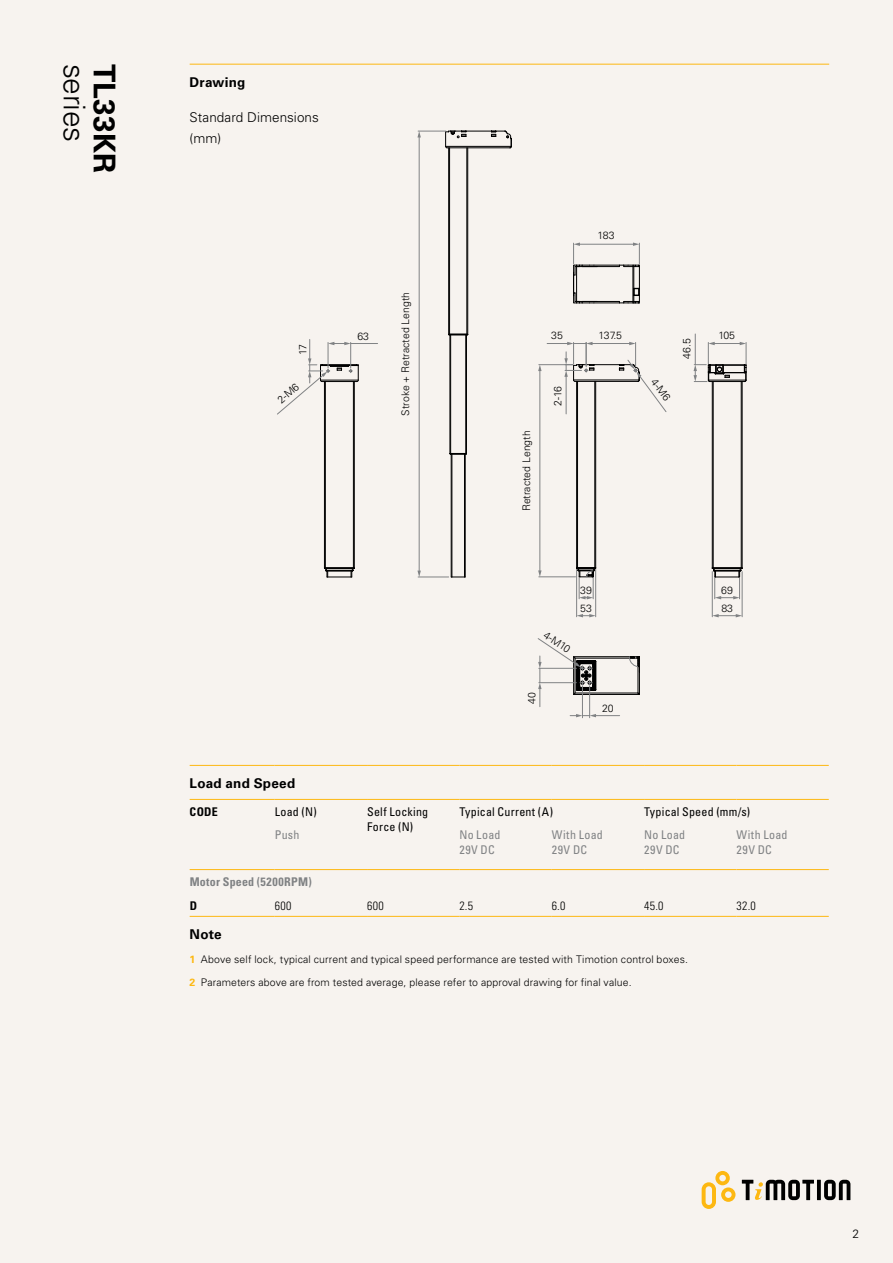
<style>
.page{position:relative;width:893px;height:1263px;background:#f7f3ef}
.page>*{position:absolute;margin:0;border:0;box-sizing:border-box;transform-origin:0 0}
.t1{font:300 30px "Univers LT Std";letter-spacing:-.015em;color:#000}
.t2{font:700 30px "Univers LT Std";letter-spacing:.005em;color:#000}
.t3{font:700 13.5px "Univers LT Std";letter-spacing:.015em;color:#000}
.t4{font:300 13.5px/21px "Univers LT Std";letter-spacing:.005em;color:#000}
.t5{font:condensed 12px/15px "Univers LT Std";letter-spacing:.015em;color:#000}
.t6{font:condensed 12px/15px "Univers LT Std";letter-spacing:.04em;color:#808284}
.t7{font:300 condensed 12px "Univers LT Std";letter-spacing:.035em;color:#000}
.t8{font:700 condensed 12px "Univers LT Std";letter-spacing:.025em;color:#808284}
.t9{font:700 condensed 12px "Univers LT Std";color:#000}
.t10{font:300 12px "Univers LT Std";color:#000}
.t11{font:300 10.5px "Univers LT Std";letter-spacing:.01em;color:#000}
.s1{font-weight:700;color:#fdb812}
</style>
<div class="page">
<svg style="left:702px;top:1171px;width:33px;height:38px"></svg>
<svg style="left:817px;top:1180px;width:4px;height:20px"></svg>
<svg style="left:824px;top:1180px;width:26px;height:20px"></svg>
<svg style="left:742px;top:1180px;width:72px;height:20px"></svg>
<hr style="left:190px;top:765px;width:85px;height:1px;background:#fdb812">
<hr style="left:275px;top:765px;width:92px;height:1px;background:#fdb812">
<hr style="left:367px;top:765px;width:92px;height:1px;background:#fdb812">
<hr style="left:459px;top:765px;width:93px;height:1px;background:#fdb812">
<hr style="left:552px;top:765px;width:92px;height:1px;background:#fdb812">
<hr style="left:644px;top:765px;width:92px;height:1px;background:#fdb812">
<hr style="left:736px;top:765px;width:93px;height:1px;background:#fdb812">
<hr style="left:190px;top:799px;width:85px;height:1px;background:#fdb812">
<hr style="left:275px;top:799px;width:92px;height:1px;background:#fdb812">
<hr style="left:367px;top:799px;width:92px;height:1px;background:#fdb812">
<hr style="left:459px;top:799px;width:93px;height:1px;background:#fdb812">
<hr style="left:552px;top:799px;width:92px;height:1px;background:#fdb812">
<hr style="left:644px;top:799px;width:92px;height:1px;background:#fdb812">
<hr style="left:736px;top:799px;width:93px;height:1px;background:#fdb812">
<hr style="left:190px;top:869px;width:85px;height:1px;background:#fdb812">
<hr style="left:275px;top:869px;width:92px;height:1px;background:#fdb812">
<hr style="left:367px;top:869px;width:92px;height:1px;background:#fdb812">
<hr style="left:459px;top:869px;width:93px;height:1px;background:#fdb812">
<hr style="left:552px;top:869px;width:92px;height:1px;background:#fdb812">
<hr style="left:644px;top:869px;width:92px;height:1px;background:#fdb812">
<hr style="left:736px;top:869px;width:93px;height:1px;background:#fdb812">
<hr style="left:190px;top:916px;width:85px;height:1px;background:#fdb812">
<hr style="left:275px;top:916px;width:92px;height:1px;background:#fdb812">
<hr style="left:367px;top:916px;width:92px;height:1px;background:#fdb812">
<hr style="left:459px;top:916px;width:93px;height:1px;background:#fdb812">
<hr style="left:552px;top:916px;width:92px;height:1px;background:#fdb812">
<hr style="left:644px;top:916px;width:92px;height:1px;background:#fdb812">
<hr style="left:736px;top:916px;width:93px;height:1px;background:#fdb812">
<hr style="left:190px;top:64px;width:639px;height:1px;background:#fdb812">
<svg style="left:450px;top:453px;width:17px;height:2px"></svg>
<hr style="left:465px;top:454px;width:1px;height:123px;background:#000">
<hr style="left:451px;top:454px;width:1px;height:123px;background:#000">
<svg style="left:451px;top:577px;width:14px;height:1px"></svg>
<hr style="left:466px;top:335px;width:1px;height:118px;background:#000">
<hr style="left:447px;top:148px;width:63px;height:1px;background:#000">
<svg style="left:448px;top:334px;width:20px;height:2px"></svg>
<hr style="left:449px;top:148px;width:1px;height:186px;background:#000">
<hr style="left:467px;top:148px;width:1px;height:186px;background:#000">
<hr style="left:448px;top:148px;width:1px;height:186px;background:#000">
<hr style="left:452px;top:454px;width:1px;height:123px;background:#000">
<hr style="left:464px;top:454px;width:1px;height:123px;background:#000">
<hr style="left:450px;top:335px;width:1px;height:118px;background:#000">
<hr style="left:465px;top:335px;width:1px;height:118px;background:#000">
<hr style="left:713px;top:381px;width:1px;height:187px;background:#000">
<hr style="left:741px;top:381px;width:1px;height:187px;background:#000">
<hr style="left:712px;top:381px;width:1px;height:187px;background:#000">
<hr style="left:742px;top:381px;width:1px;height:187px;background:#000">
<hr style="left:575px;top:658px;width:63px;height:1px;background:#000">
<hr style="left:638px;top:658px;width:1px;height:35px;background:#000">
<hr style="left:575px;top:693px;width:63px;height:1px;background:#000">
<hr style="left:639px;top:657px;width:1px;height:37px;background:#000">
<hr style="left:574px;top:656px;width:65px;height:1px;background:#000">
<hr style="left:574px;top:694px;width:65px;height:1px;background:#000">
<hr style="left:594px;top:381px;width:1px;height:187px;background:#000">
<hr style="left:577px;top:381px;width:1px;height:187px;background:#000">
<hr style="left:595px;top:381px;width:1px;height:187px;background:#000">
<hr style="left:576px;top:381px;width:1px;height:187px;background:#000">
<svg style="left:324px;top:568px;width:31px;height:10px"></svg>
<hr style="left:325px;top:381px;width:1px;height:187px;background:#000">
<hr style="left:353px;top:381px;width:1px;height:187px;background:#000">
<hr style="left:324px;top:381px;width:1px;height:187px;background:#000">
<hr style="left:354px;top:381px;width:1px;height:187px;background:#000">
<svg style="left:629px;top:656px;width:11px;height:17px"></svg>
<hr style="left:695px;top:334px;width:1px;height:31px;background:#808284">
<svg style="left:277px;top:339px;width:101px;height:76px"></svg>
<hr style="left:418px;top:577px;width:31px;height:1px;background:#808284">
<hr style="left:419px;top:136px;width:1px;height:436px;background:#808284">
<svg style="left:417px;top:571px;width:4px;height:6px"></svg>
<svg style="left:417px;top:131px;width:95px;height:17px"></svg>
<hr style="left:742px;top:572px;width:1px;height:45px;background:#808284">
<hr style="left:712px;top:572px;width:1px;height:45px;background:#808284">
<hr style="left:539px;top:577px;width:37px;height:1px;background:#808284">
<hr style="left:595px;top:569px;width:1px;height:48px;background:#808284">
<hr style="left:576px;top:569px;width:1px;height:48px;background:#808284">
<hr style="left:589px;top:686px;width:1px;height:32px;background:#808284">
<hr style="left:582px;top:686px;width:1px;height:32px;background:#808284">
<svg style="left:693px;top:342px;width:54px;height:40px"></svg>
<svg style="left:573px;top:242px;width:67px;height:62px"></svg>
<hr style="left:566px;top:376px;width:1px;height:38px;background:#808284">
<svg style="left:712px;top:568px;width:31px;height:31px"></svg>
<svg style="left:712px;top:614px;width:30px;height:3px"></svg>
<hr style="left:540px;top:370px;width:1px;height:202px;background:#808284">
<svg style="left:538px;top:570px;width:4px;height:7px"></svg>
<svg style="left:576px;top:568px;width:20px;height:31px"></svg>
<svg style="left:577px;top:614px;width:19px;height:3px"></svg>
<svg style="left:538px;top:342px;width:128px;height:70px"></svg>
<svg style="left:570px;top:714px;width:50px;height:3px"></svg>
<svg style="left:538px;top:638px;width:59px;height:69px"></svg>
<h1 class="t1" style="left:92px;top:64px;width:80px;rotate:90deg">series</h1>
<h1 class="t2" style="left:122px;top:64px;width:111px;rotate:90deg">TL33KR</h1>
<p class="t3" style="left:190px;top:74px;width:57px">Drawing</p>
<p class="t4" style="left:190px;top:107px;width:131px">Standard Dimensions (mm)</p>
<p class="t11" style="left:296px;top:355px;width:12px;rotate:-90deg">17</p>
<p class="t11" style="left:275px;top:396px;width:26px;rotate:-40deg">2-M6</p>
<p class="t11" style="left:357px;top:330px;width:13px">63</p>
<p class="t11" style="left:399px;top:416px;width:125px;rotate:-90deg">Stroke + Retracted Length</p>
<p class="t11" style="left:597px;top:229px;width:19px">183</p>
<p class="t11" style="left:520px;top:511px;width:82px;rotate:-90deg">Retracted Length</p>
<p class="t11" style="left:551px;top:329px;width:13px">35</p>
<p class="t11" style="left:551px;top:406px;width:21px;rotate:-90deg">2-16</p>
<p class="t11" style="left:599px;top:329px;width:25px">137.5</p>
<p class="t11" style="left:659px;top:376px;width:26px;rotate:53deg">4-M6</p>
<p class="t11" style="left:680px;top:359px;width:22px;rotate:-90deg">46.5</p>
<p class="t11" style="left:718px;top:329px;width:18px">105</p>
<p class="t11" style="left:548px;top:629px;width:31px;rotate:33deg">4-M10</p>
<p class="t11" style="left:580px;top:584px;width:13px">39</p>
<p class="t11" style="left:580px;top:602px;width:13px">53</p>
<p class="t11" style="left:525px;top:703px;width:13px;rotate:-90deg">40</p>
<p class="t11" style="left:602px;top:702px;width:13px">20</p>
<p class="t11" style="left:721px;top:584px;width:13px">69</p>
<p class="t11" style="left:721px;top:602px;width:13px">83</p>
<p class="t3" style="left:190px;top:775px;width:107px">Load and Speed</p>
<p class="t9" style="left:190px;top:804px;width:30px">CODE</p>
<p class="t5" style="left:275px;top:804px;width:43px">Load (N)</p>
<p class="t5" style="left:367px;top:804px;width:63px">Self Locking<br>Force (N)</p>
<p class="t5" style="left:459px;top:804px;width:95px">Typical Current (A)</p>
<p class="t5" style="left:644px;top:804px;width:108px">Typical Speed (mm/s)</p>
<p class="t6" style="left:275px;top:827px;width:26px">Push</p>
<p class="t6" style="left:459px;top:827px;width:43px">No Load<br>29V DC</p>
<p class="t6" style="left:552px;top:827px;width:53px">With Load<br>29V DC</p>
<p class="t6" style="left:644px;top:827px;width:43px">No Load<br>29V DC</p>
<p class="t6" style="left:736px;top:827px;width:53px">With Load<br>29V DC</p>
<p class="t8" style="left:190px;top:875px;width:124px">Motor Speed (5200RPM)</p>
<p class="t9" style="left:190px;top:898px;width:9px">D</p>
<p class="t7" style="left:275px;top:898px;width:18px">600</p>
<p class="t7" style="left:367px;top:898px;width:18px">600</p>
<p class="t7" style="left:459px;top:898px;width:15px">2.5</p>
<p class="t7" style="left:552px;top:898px;width:15px">6.0</p>
<p class="t7" style="left:644px;top:898px;width:21px">45.0</p>
<p class="t7" style="left:736px;top:898px;width:21px">32.0</p>
<p class="t3" style="left:190px;top:926px;width:34px">Note</p>
<p class="t11" style="left:190px;top:952px;width:500px"><span class="s1">1</span> Above self lock, typical current and typical speed performance are tested with Timotion control boxes.</p>
<p class="t11" style="left:190px;top:976px;width:443px"><span class="s1">2</span> Parameters above are from tested average, please refer to approval drawing for final value.</p>
<p class="t10" style="left:852px;top:1226px;width:8px">2</p>
</div>
